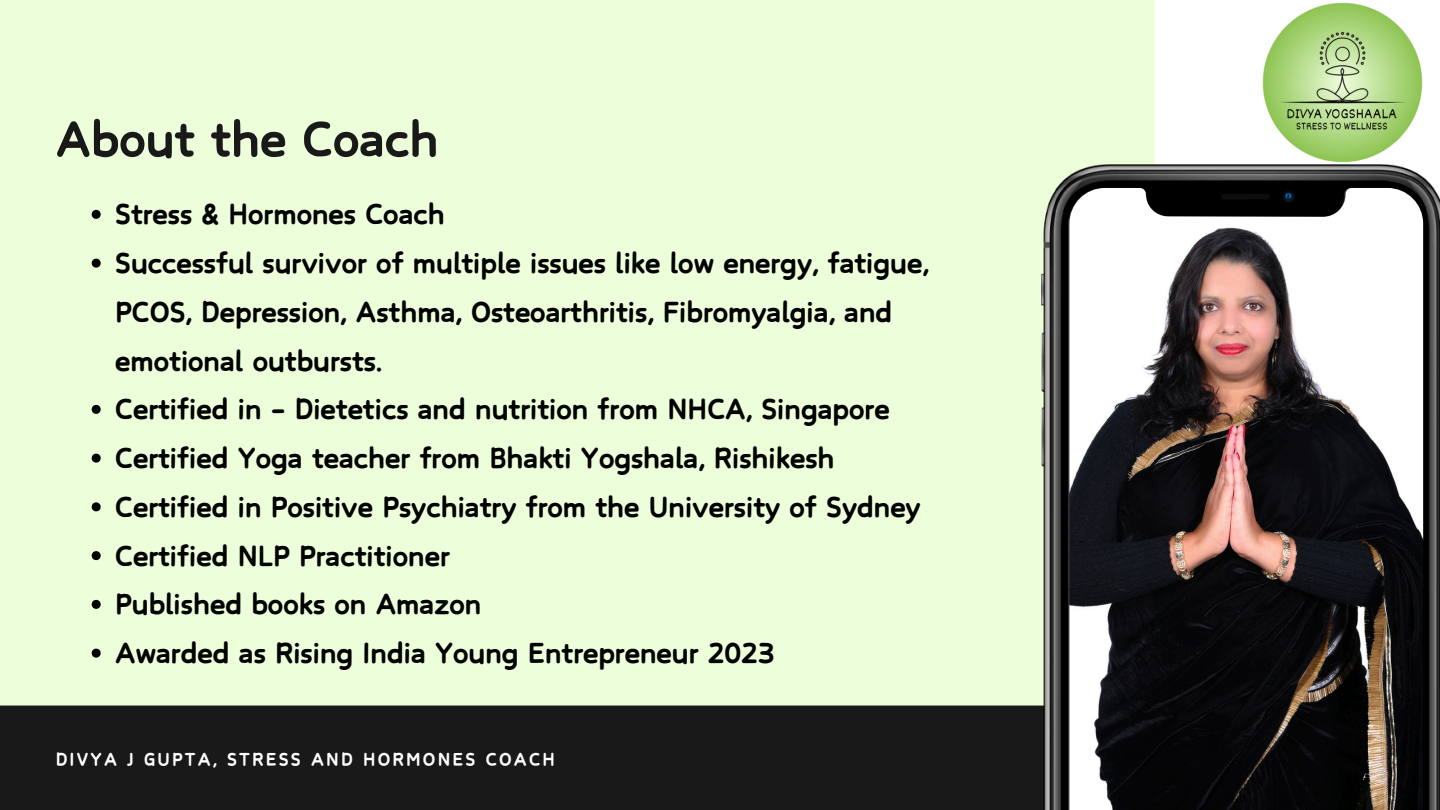
<style>
.page{position:relative;width:1440px;height:810px;background:#fff}
.page>*{position:absolute;margin:0;border:0;box-sizing:border-box;transform-origin:0 0}
.t1{font:60px "Canva Soft Candy";color:#191919}
.t2{font:35px/48.8px "Canva Soft Candy";color:#000}
.t3{font:22px "Canva Soft Candy";letter-spacing:.1em;color:#fff}
</style>
<div class="page">
<div style="left:0;top:706px;width:1440px;height:104px;background:#191919"></div>
<div style="left:0;top:0;width:1155px;height:706px;background:#edffda"></div>
<svg style="left:92px;top:210px;width:9px;height:9px"></svg>
<svg style="left:92px;top:259px;width:9px;height:9px"></svg>
<svg style="left:92px;top:405px;width:9px;height:9px"></svg>
<svg style="left:92px;top:454px;width:9px;height:9px"></svg>
<svg style="left:92px;top:502px;width:9px;height:9px"></svg>
<svg style="left:92px;top:551px;width:9px;height:9px"></svg>
<svg style="left:92px;top:600px;width:9px;height:9px"></svg>
<svg style="left:92px;top:649px;width:9px;height:9px"></svg>
<img style="left:1262px;top:2px;width:161px;height:161px">
<img style="left:1042px;top:164px;width:398px;height:646px">
<img style="left:1069px;top:188px;width:354px;height:622px">
<p class="t1" style="left:56px;top:107px;width:384px">About the Coach</p>
<h1 class="t2" style="left:115px;top:188px;width:331px">Stress &amp; Hormones Coach</h1>
<p class="t2" style="left:115px;top:237px;width:815px">Successful survivor of multiple issues like low energy, fatigue,<br>PCOS, Depression, Asthma, Osteoarthritis, Fibromyalgia, and emotional outbursts.</p>
<p class="t2" style="left:115px;top:383px;width:776px">Certified in – Dietetics and nutrition from NHCA, Singapore</p>
<p class="t2" style="left:115px;top:432px;width:721px">Certified Yoga teacher from Bhakti Yogshala, Rishikesh</p>
<p class="t2" style="left:115px;top:481px;width:807px">Certified in Positive Psychiatry from the University of Sydney</p>
<p class="t2" style="left:115px;top:530px;width:336px">Certified NLP Practitioner</p>
<p class="t2" style="left:115px;top:578px;width:368px">Published books on Amazon</p>
<p class="t2" style="left:115px;top:627px;width:661px">Awarded as Rising India Young Entrepreneur 2023</p>
<p class="t3" style="left:56px;top:748px;width:501px">DIVYA J GUPTA, STRESS AND HORMONES COACH</p>
</div>
